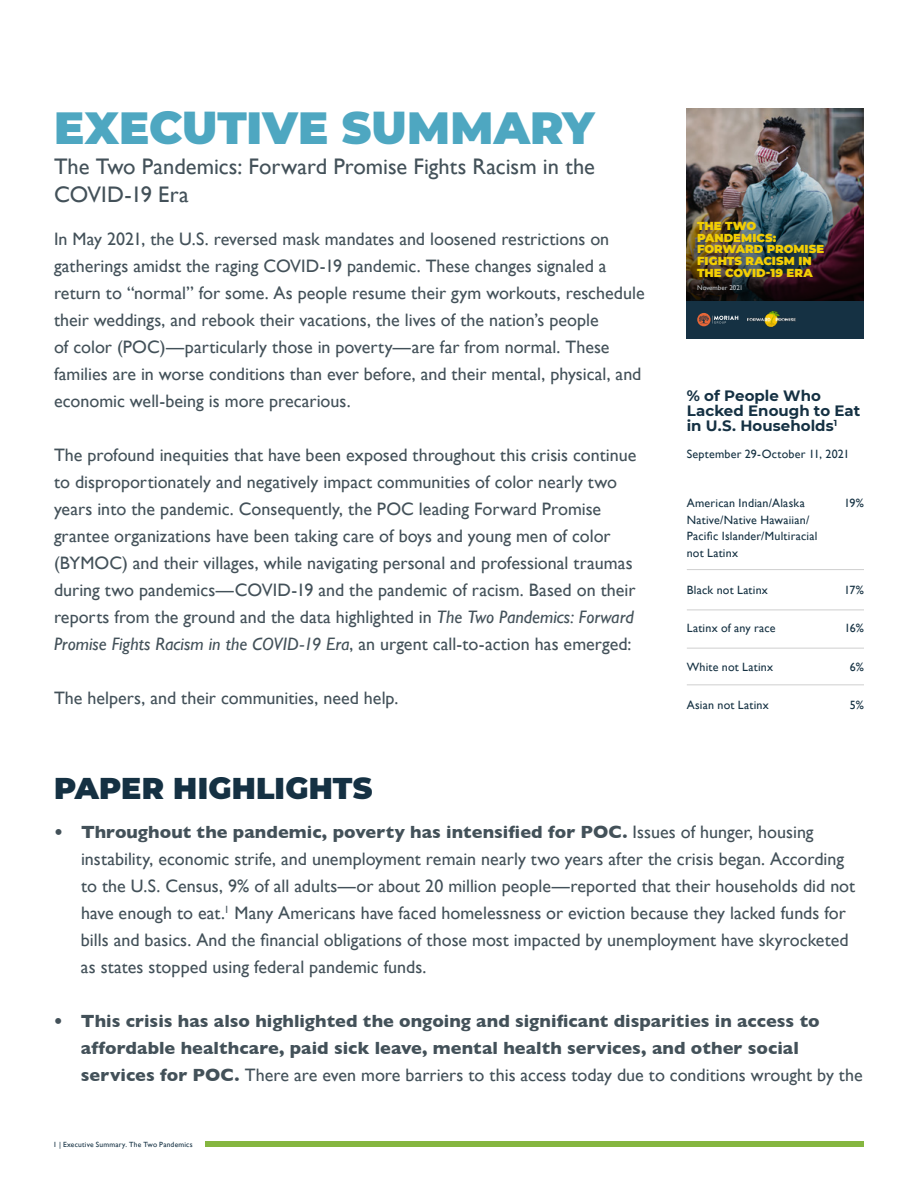
<style>
.page{position:relative;width:918px;height:1188px;background:#fff}
.page>*{position:absolute;margin:0;border:0;box-sizing:border-box;transform-origin:0 0}
.t1{font:900 45px "Montserrat";letter-spacing:.005em;color:#4ea7c1}
.t2{font:900 30px "Montserrat";letter-spacing:.01em;color:#153143}
.t3{font:22.5px/28.5px "Gill Sans";color:#435159}
.t4{font:18px/27px "Gill Sans";color:#435159}
.t5{font:700 18px/27px "Gill Sans";letter-spacing:.005em;color:#435159}
.t6{font:700 15px/15px "Montserrat";color:#153143}
.t7{font:12px/16.5px "Gill Sans";letter-spacing:.02em;color:#153142}
.t8{font:900 11.55px/11.6px "Montserrat";letter-spacing:.005em;color:#f2ce03}
.t9{font:7.5px "Gill Sans";letter-spacing:.025em;color:#153143}
.t10{font:6.9px "Gill Sans";color:#c4c8cc}
.s1{font-style:italic}
.s2{font-weight:700}
.s3{font-weight:400}
</style>
<div class="page">
<div style="left:206px;top:1142px;width:658px;height:5px;background:#85b640"></div>
<hr style="left:687px;top:569px;width:177px;height:1px;background:#000">
<hr style="left:687px;top:610px;width:177px;height:1px;background:#000">
<hr style="left:687px;top:648px;width:177px;height:1px;background:#000">
<hr style="left:687px;top:684px;width:177px;height:1px;background:#000">
<img style="left:687px;top:108px;width:177px;height:57px">
<div style="left:687px;top:301px;width:177px;height:37px;background:#153143"></div>
<img style="left:687px;top:165px;width:177px;height:136px">
<img style="left:747px;top:311px;width:48px;height:15px">
<svg style="left:697px;top:313px;width:41px;height:13px"></svg>
<h1 class="t1" style="left:54px;top:94px;width:542px">EXECUTIVE SUMMARY</h1>
<p class="t3" style="left:54px;top:152px;width:543px">The Two Pandemics: Forward Promise Fights Racism in the<br>COVID-19 Era</p>
<p class="t4" style="left:54px;top:225px;width:592px">In May 2021, the U.S. reversed mask mandates and loosened restrictions on gatherings amidst the raging COVID-19 pandemic. These changes signaled a return to “normal” for some. As people resume their gym workouts, reschedule their weddings, and rebook their vacations, the lives of the nation’s people<br>of color (POC)—particularly those in poverty—are far from normal. These families are in worse conditions than ever before, and their mental, physical, and economic well-being is more precarious.</p>
<p class="t4" style="left:54px;top:441px;width:584px">The profound inequities that have been exposed throughout this crisis continue to disproportionately and negatively impact communities of color nearly two years into the pandemic. Consequently, the POC leading Forward Promise grantee organizations have been taking care of boys and young men of color (BYMOC) and their villages, while navigating personal and professional traumas during two pandemics—COVID-19 and the pandemic of racism. Based on their reports from the ground and the data highlighted in <span class="s1">The Two Pandemics: Forward Promise Fights Racism in the COVID-19 Era</span>, an urgent call-to-action has emerged:</p>
<p class="t4" style="left:54px;top:684px;width:346px">The helpers, and their communities, need help.</p>
<h2 class="t2" style="left:54px;top:765px;width:320px">PAPER HIGHLIGHTS</h2>
<p class="t8" style="left:697px;top:219px;width:129px">THE TWO<br>PANDEMICS:<br>FORWARD PROMISE<br>FIGHTS RACISM IN<br>THE COVID-19 ERA</p>
<p class="t10" style="left:697px;top:284px;width:47px">November 2021</p>
<p class="t6" style="left:687px;top:387px;width:175px">% of People Who<br>Lacked Enough to Eat in U.S. Households<sup>1</sup></p>
<p class="t7" style="left:687px;top:446px;width:164px">September 29-October 11, 2021</p>
<p class="t7" style="left:687px;top:495px;width:132px">American Indian/Alaska<br>Native/Native Hawaiian/<br>Pacific Islander/Multiracial not Latinx</p>
<p class="t7" style="left:687px;top:582px;width:83px">Black not Latinx</p>
<p class="t7" style="left:687px;top:620px;width:90px">Latinx of any race</p>
<p class="t7" style="left:687px;top:658px;width:88px">White not Latinx</p>
<p class="t7" style="left:687px;top:696px;width:84px">Asian not Latinx</p>
<p class="t7" style="left:844px;top:495px;width:21px">19%</p>
<p class="t7" style="left:844px;top:582px;width:21px">17%</p>
<p class="t7" style="left:844px;top:620px;width:21px">16%</p>
<p class="t7" style="left:850px;top:658px;width:16px">6%</p>
<p class="t7" style="left:850px;top:696px;width:16px">5%</p>
<p class="t4" style="left:81px;top:819px;width:776px;text-indent:-27px"><span class="s2">• Throughout the pandemic, poverty has intensified for POC.</span> Issues of hunger, housing instability, economic strife, and unemployment remain nearly two years after the crisis began. According to the U.S. Census, 9% of all adults—or about 20 million people—reported that their households did not have enough to eat.<sup>1</sup> Many Americans have faced homelessness or eviction because they lacked funds for bills and basics. And the financial obligations of those most impacted by unemployment have skyrocketed as states stopped using federal pandemic funds.</p>
<p class="t5" style="left:81px;top:1007px;width:783px;text-indent:-27px">• This crisis has also highlighted the ongoing and significant disparities in access to affordable healthcare, paid sick leave, mental health services, and other social services for POC. <span class="s3">There are even more barriers to this access today due to conditions wrought by the</span></p>
<p class="t9" style="left:53px;top:1140px;width:141px">1 | Executive Summary. The Two Pandemics</p>
</div>
